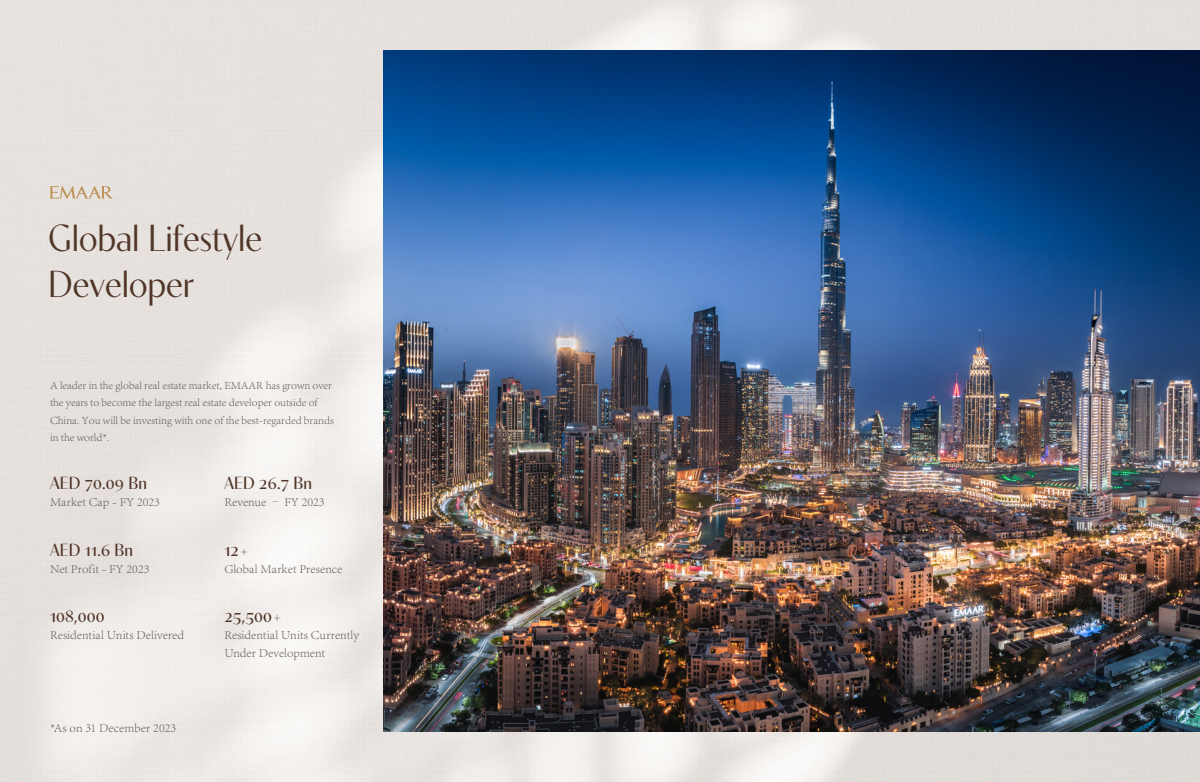
<style>
.page{position:relative;width:1200px;height:782px;background:#fff}
.page>*{position:absolute;margin:0;border:0;box-sizing:border-box;transform-origin:0 0}
.t1{font:500 37.5px/45px "Contralto";color:#513628}
.t2{font:500 17.5px "Contralto";letter-spacing:.01em;color:#513628}
.t3{font:300 12.5px/17.5px "Adobe Song Std";letter-spacing:.005em;color:#5f5a59}
.t4{font:300 11.25px/17.5px "Adobe Song Std";color:#5f5a59}
</style>
<div class="page">
<img style="left:0;top:0;width:1200px;height:781px">
<svg style="left:50px;top:186px;width:63px;height:12px"></svg>
<img style="left:383px;top:50px;width:817px;height:681px">
<h1 class="t1" style="left:48px;top:213px;width:215px">Global Lifestyle<br>Developer</h1>
<p class="t4" style="left:50px;top:376px;width:285px">A leader in the global real estate market, EMAAR has grown over the years to become the largest real estate developer outside of China. You will be investing with one of the best-regarded brands in the world*.</p>
<h2 class="t2" style="left:50px;top:470px;width:98px">AED 70.09 Bn</h2>
<p class="t3" style="left:50px;top:493px;width:112px">Market Cap - FY 2023</p>
<h2 class="t2" style="left:50px;top:536px;width:85px">AED 11.6 Bn</h2>
<p class="t3" style="left:50px;top:559px;width:101px">Net Profit - FY 2023</p>
<h2 class="t2" style="left:50px;top:602px;width:56px">108,000</h2>
<p class="t3" style="left:50px;top:626px;width:136px">Residential Units Delivered</p>
<p class="t3" style="left:50px;top:718px;width:128px">*As on 31 December 2023</p>
<h2 class="t2" style="left:224px;top:470px;width:89px">AED 26.7 Bn</h2>
<p class="t3" style="left:224px;top:493px;width:102px">Revenue – FY 2023</p>
<h2 class="t2" style="left:224px;top:536px;width:26px">12+</h2>
<p class="t3" style="left:224px;top:559px;width:120px">Global Market Presence</p>
<h2 class="t2" style="left:224px;top:602px;width:60px">25,500+</h2>
<p class="t3" style="left:224px;top:626px;width:136px">Residential Units Currently<br>Under Development</p>
</div>
